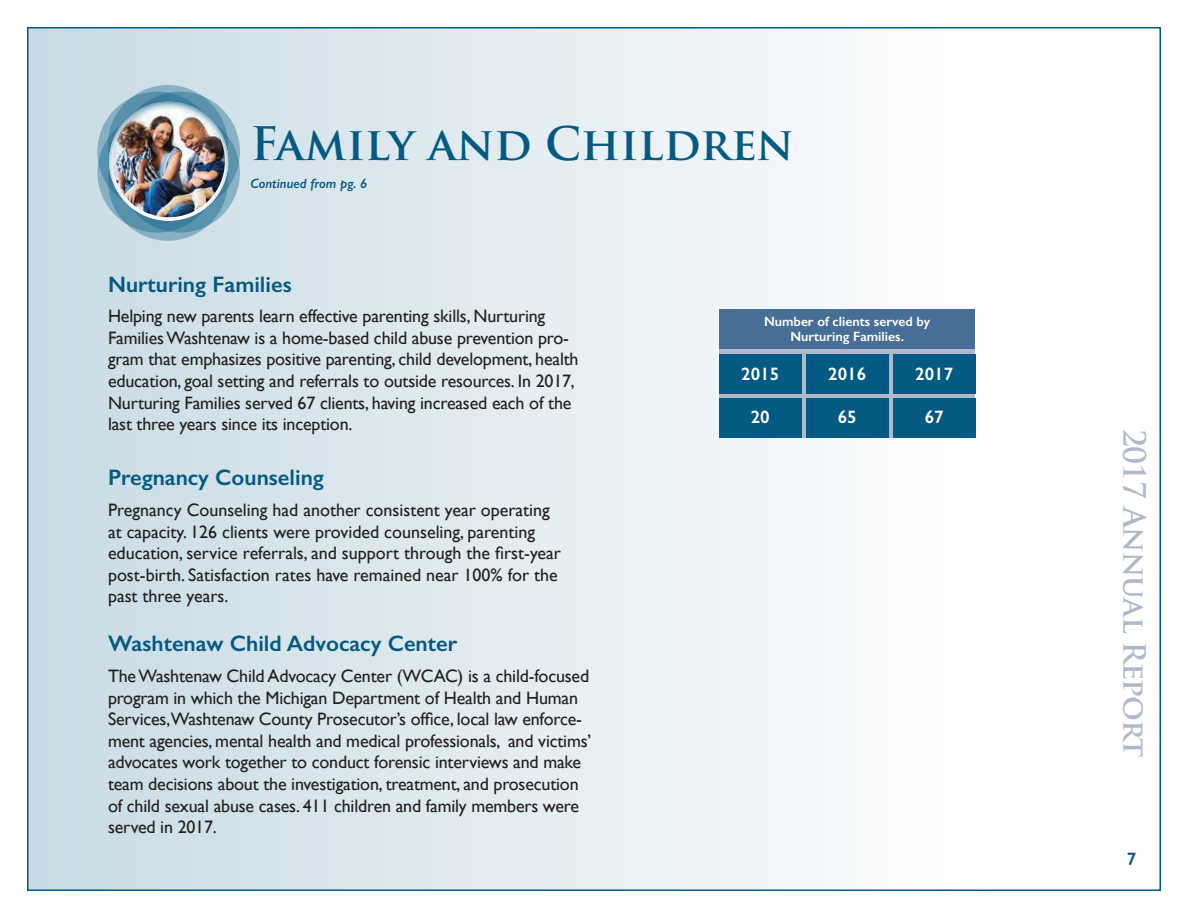
<style>
.page{position:relative;width:1188px;height:918px;background:#fff}
.page>*{position:absolute;margin:0;border:0;box-sizing:border-box;transform-origin:0 0}
.t1{font:700 45px "Trajan Pro";color:#045a83}
.t2{font:700 30px "Trajan Pro";letter-spacing:-.02em;color:#afb9cc}
.t3{font:600 22.5px "Gill Sans";color:#045a83}
.t4{font:18px/21.6px "Gill Sans";letter-spacing:-.01em;color:#221f1f}
.t5{font:600 18px "Gill Sans";color:#fff}
.t6{font:600 18px "Gill Sans";color:#045a83}
.t7{font:600 13.5px/15px "Gill Sans";color:#fff;text-align:center}
.t8{font:italic 600 13.5px "Gill Sans";color:#045a83}
</style>
<div class="page">
<div style="left:28px;top:27px;width:1133px;height:862px;background:linear-gradient(to right,#c8dbe4,#fff)"></div>
<div style="left:719px;top:310px;width:256px;height:127px;background:#afb9cc"></div>
<div style="left:719px;top:354px;width:82px;height:39px;background:#045a83"></div>
<div style="left:719px;top:310px;width:256px;height:39px;background:#476e94"></div>
<div style="left:719px;top:398px;width:82px;height:39px;background:#045a83"></div>
<div style="left:806px;top:354px;width:82px;height:39px;background:#045a83"></div>
<div style="left:806px;top:398px;width:82px;height:39px;background:#045a83"></div>
<div style="left:893px;top:354px;width:82px;height:39px;background:#045a83"></div>
<div style="left:893px;top:398px;width:82px;height:39px;background:#045a83"></div>
<svg style="left:110px;top:87px;width:116px;height:116px"></svg>
<svg style="left:99px;top:114px;width:117px;height:117px"></svg>
<svg style="left:110px;top:123px;width:116px;height:116px"></svg>
<svg style="left:122px;top:114px;width:116px;height:117px"></svg>
<div style="left:120px;top:112px;width:120px;height:121px;border:4px solid #045a83;border-radius:50%"></div>
<img style="left:108px;top:100px;width:123px;height:121px">
<h1 class="t1" style="left:251px;top:121px;width:545px">Family and Children</h1>
<p class="t8" style="left:251px;top:179px;width:118px">Continued from pg. 6</p>
<p class="t3" style="left:108px;top:276px;width:185px">Nurturing Families</p>
<p class="t4" style="left:108px;top:307px;width:472px">Helping new parents learn effective parenting skills, Nurturing Families Washtenaw is a home-based child abuse prevention pro&shy;gram that emphasizes positive parenting, child development, health education, goal setting and referrals to outside resources. In 2017, Nurturing Families served 67 clients, having increased each of the last three years since its inception.</p>
<p class="t3" style="left:108px;top:470px;width:217px">Pregnancy Counseling</p>
<p class="t4" style="left:108px;top:500px;width:454px">Pregnancy Counseling had another consistent year operating at capacity. 126 clients were provided counseling, parenting education, service referrals, and support through the first-year post-birth. Satisfaction rates have remained near 100% for the past three years.</p>
<p class="t3" style="left:108px;top:636px;width:351px">Washtenaw Child Advocacy Center</p>
<p class="t4" style="left:108px;top:666px;width:485px">The Washtenaw Child Advocacy Center (WCAC) is a child-focused program in which the Michigan Department of Health and Human Services,Washtenaw County Prosecutor’s office, local law enforce&shy;ment agencies, mental health and medical professionals, and victims’ advocates work together to conduct forensic interviews and make team decisions about the investigation, treatment, and prosecution of child sexual abuse cases. 411 children and family members were served in 2017.</p>
<p class="t7" style="left:764px;top:315px;width:168px">Number of clients served by<br>Nurturing Families.</p>
<p class="t5" style="left:741px;top:367px;width:40px">2015</p>
<p class="t5" style="left:751px;top:411px;width:21px">20</p>
<p class="t5" style="left:828px;top:367px;width:40px">2016</p>
<p class="t5" style="left:838px;top:411px;width:21px">65</p>
<p class="t5" style="left:915px;top:367px;width:40px">2017</p>
<p class="t5" style="left:925px;top:411px;width:21px">67</p>
<h2 class="t2" style="left:1149px;top:429px;width:330px;rotate:90deg">2017 Annual Report</h2>
<p class="t6" style="left:1127px;top:852px;width:11px">7</p>
</div>
